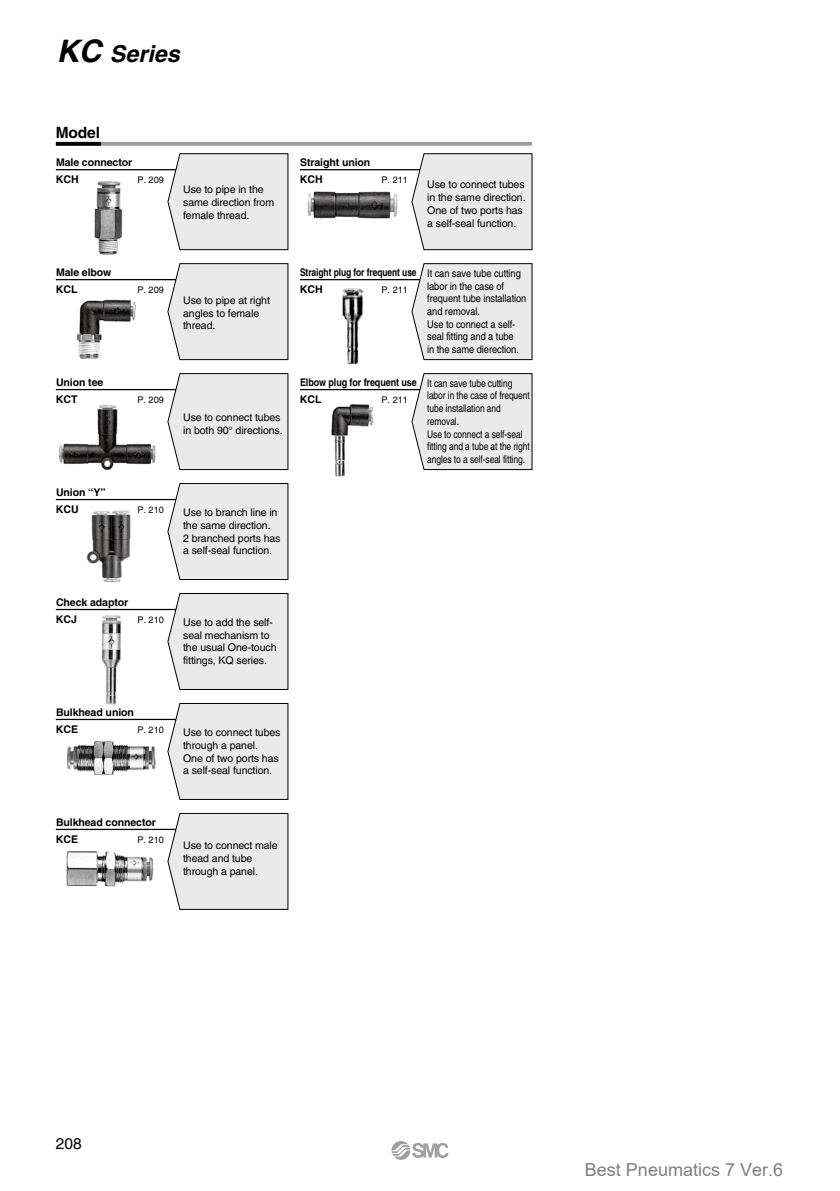
<style>
.page{position:relative;width:840px;height:1191px;background:#fff}
.page>*{position:absolute;margin:0;border:0;box-sizing:border-box;transform-origin:0 0}
.t1{font:italic 700 23.2px "Helvetica";color:#000}
.t2{font:18px "Arial";color:#808080}
.t3{font:700 15.6px "Helvetica";letter-spacing:-.01em;color:#000}
.t4{font:15.6px "Helvetica";color:#000}
.t5{font:10.6px/12.6px "Helvetica";letter-spacing:-.01em;color:#000}
.t6{font:10.6px/12.6px "Helvetica";letter-spacing:-.01em;color:#000;scale:.8 1}
.t7{font:10.6px/12.6px "Helvetica";letter-spacing:-.01em;color:#000;scale:.88 1}
.t8{font:700 10.6px "Helvetica";letter-spacing:-.01em;color:#000}
.t9{font:700 10.6px "Helvetica";letter-spacing:-.01em;color:#000;scale:.8 1}
.t10{font:700 10.6px "Helvetica";letter-spacing:-.01em;color:#000;scale:.85 1}
.t11{font:9.2px "Helvetica";color:#000}
.s1{font-size:31px}
</style>
<div class="page">
<img style="left:94px;top:181px;width:29px;height:74px">
<img style="left:76px;top:299px;width:60px;height:60px">
<img style="left:59px;top:405px;width:97px;height:65px">
<img style="left:87px;top:510px;width:44px;height:73px">
<img style="left:101px;top:615px;width:20px;height:90px">
<img style="left:67px;top:741px;width:89px;height:35px">
<img style="left:66px;top:851px;width:88px;height:36px">
<img style="left:307px;top:191px;width:91px;height:28px">
<img style="left:342px;top:288px;width:22px;height:77px">
<img style="left:331px;top:404px;width:43px;height:73px">
<svg style="left:167px;top:153px;width:121px;height:97px;background:#e4e4e4"></svg>
<hr style="left:56px;top:169px;width:120px;height:1px;background:#000">
<svg style="left:167px;top:263px;width:121px;height:97px;background:#e3e3e3"></svg>
<hr style="left:56px;top:279px;width:120px;height:1px;background:#000">
<hr style="left:56px;top:389px;width:120px;height:1px;background:#000">
<svg style="left:167px;top:483px;width:121px;height:97px;background:#e3e3e3"></svg>
<hr style="left:56px;top:499px;width:120px;height:1px;background:#000">
<svg style="left:167px;top:593px;width:121px;height:97px;background:#e3e3e3"></svg>
<hr style="left:56px;top:609px;width:120px;height:1px;background:#000">
<svg style="left:167px;top:703px;width:121px;height:97px;background:#e3e3e3"></svg>
<hr style="left:56px;top:719px;width:120px;height:1px;background:#000">
<svg style="left:167px;top:812px;width:121px;height:98px;background:#e4e4e4"></svg>
<hr style="left:56px;top:828px;width:120px;height:2px;background:#000">
<svg style="left:411px;top:153px;width:121px;height:97px;background:#e4e4e4"></svg>
<hr style="left:300px;top:169px;width:120px;height:1px;background:#000">
<svg style="left:411px;top:373px;width:121px;height:97px;background:#e4e4e4"></svg>
<hr style="left:300px;top:389px;width:120px;height:1px;background:#000">
<svg style="left:411px;top:263px;width:121px;height:97px;background:#e4e4e4"></svg>
<hr style="left:300px;top:279px;width:120px;height:1px;background:#000">
<svg style="left:101px;top:142px;width:430px;height:4px;background:#a5a5a6"></svg>
<svg style="left:56px;top:142px;width:45px;height:4px"></svg>
<svg style="left:391px;top:1141px;width:57px;height:18px"></svg>
<svg style="left:167px;top:373px;width:121px;height:97px;background:#e3e3e3"></svg>
<h1 class="t1" style="left:56px;top:40px;width:125px"><span class="s1">KC</span> Series</h1>
<h3 class="t3" style="left:56px;top:123px;width:46px">Model</h3>
<p class="t8" style="left:56px;top:156px;width:78px">Male connector</p>
<p class="t8" style="left:56px;top:173px;width:24px">KCH</p>
<p class="t11" style="left:137px;top:174px;width:28px">P. 209</p>
<p class="t8" style="left:56px;top:266px;width:57px">Male elbow</p>
<p class="t8" style="left:56px;top:282px;width:23px">KCL</p>
<p class="t11" style="left:137px;top:284px;width:28px">P. 209</p>
<p class="t8" style="left:56px;top:375px;width:49px">Union tee</p>
<p class="t8" style="left:56px;top:392px;width:23px">KCT</p>
<p class="t11" style="left:137px;top:394px;width:28px">P. 209</p>
<p class="t8" style="left:56px;top:485px;width:51px">Union “Y”</p>
<p class="t8" style="left:56px;top:502px;width:24px">KCU</p>
<p class="t11" style="left:137px;top:504px;width:28px">P. 210</p>
<p class="t8" style="left:56px;top:595px;width:74px">Check adaptor</p>
<p class="t8" style="left:56px;top:612px;width:23px">KCJ</p>
<p class="t11" style="left:137px;top:614px;width:28px">P. 210</p>
<p class="t8" style="left:56px;top:705px;width:79px">Bulkhead union</p>
<p class="t8" style="left:56px;top:722px;width:24px">KCE</p>
<p class="t11" style="left:137px;top:724px;width:28px">P. 210</p>
<p class="t8" style="left:56px;top:815px;width:101px">Bulkhead connector</p>
<p class="t8" style="left:56px;top:832px;width:24px">KCE</p>
<p class="t11" style="left:137px;top:834px;width:28px">P. 210</p>
<p class="t5" style="left:183px;top:183px;width:92px">Use to pipe in the same direction from female thread.</p>
<p class="t5" style="left:183px;top:294px;width:88px">Use to pipe at right angles to female thread.</p>
<p class="t5" style="left:183px;top:411px;width:101px">Use to connect tubes in both 90 directions.</p>
<p class="t5" style="left:183px;top:506px;width:99px">Use to branch line in the same direction.<br>2 branched ports has a self-seal function.</p>
<p class="t8" style="left:300px;top:156px;width:72px">Straight union</p>
<p class="t8" style="left:300px;top:173px;width:24px">KCH</p>
<p class="t11" style="left:381px;top:174px;width:28px">P. 211</p>
<p class="t5" style="left:427px;top:178px;width:100px">Use to connect tubes in the same direction.<br>One of two ports has a self-seal function.</p>
<p class="t9" style="left:300px;top:266px;width:147px">Straight plug for frequent use</p>
<p class="t8" style="left:300px;top:282px;width:24px">KCH</p>
<p class="t11" style="left:381px;top:284px;width:28px">P. 211</p>
<p class="t10" style="left:300px;top:375px;width:139px">Elbow plug for frequent use</p>
<p class="t8" style="left:300px;top:392px;width:23px">KCL</p>
<p class="t11" style="left:381px;top:394px;width:28px">P. 211</p>
<p class="t7" style="left:427px;top:267px;width:114px">It can save tube cutting labor in the case of frequent tube installation and removal.<br>Use to connect a self&shy;seal fitting and a tube<br>in the same dierection.</p>
<p class="t6" style="left:427px;top:377px;width:130px">It can save tube cutting labor in the case of frequent tube installation and removal.<br>Use to connect a self-seal fitting and a tube at the right angles to a self-seal fitting.</p>
<p class="t5" style="left:183px;top:616px;width:95px">Use to add the self&shy;seal mechanism to the usual One-touch fittings, KQ series.</p>
<p class="t5" style="left:183px;top:726px;width:99px">Use to connect tubes through a panel.<br>One of two ports has a self-seal function.</p>
<p class="t5" style="left:183px;top:839px;width:96px">Use to connect male thead and tube through a panel.</p>
<h3 class="t4" style="left:56px;top:1134px;width:27px">208</h3>
<h2 class="t2" style="left:584px;top:1157px;width:200px">Best Pneumatics 7 Ver.6</h2>
</div>
